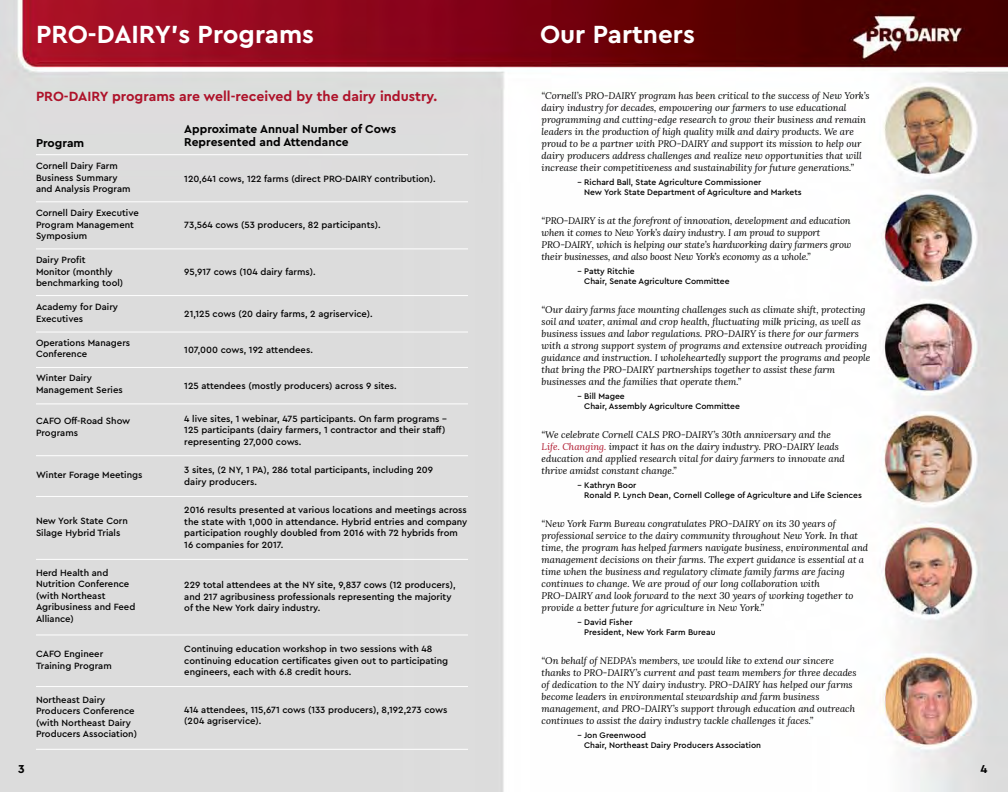
<style>
.page{position:relative;width:1008px;height:792px;background:#fff}
.page>*{position:absolute;margin:0;border:0;box-sizing:border-box;transform-origin:0 0}
.t1{font:700 26px "Cera PRO";color:#fff}
.t2{font:700 14px "Cera PRO";color:#ae132a}
.t3{font:700 12px/13px "Cera PRO";color:#000}
.t4{font:italic 9.5px/12px "Lora";color:#000}
.t5{font:500 9.5px/11.5px "Cera PRO";color:#000}
.t6{font:500 8.5px/10px "Cera PRO";color:#000}
.s1{color:#ae132a}
</style>
<div class="page">
<img style="left:0;top:0;width:1008px;height:792px">
<hr style="left:36px;top:154px;width:432px;height:1px;background:#fff">
<hr style="left:36px;top:201px;width:432px;height:1px;background:#fff">
<hr style="left:36px;top:248px;width:432px;height:1px;background:#fff">
<hr style="left:36px;top:295px;width:432px;height:1px;background:#fff">
<hr style="left:36px;top:332px;width:432px;height:1px;background:#fff">
<hr style="left:36px;top:367px;width:432px;height:1px;background:#fff">
<hr style="left:36px;top:403px;width:432px;height:1px;background:#fff">
<hr style="left:36px;top:559px;width:432px;height:1px;background:#fff">
<hr style="left:36px;top:455px;width:432px;height:1px;background:#fff">
<hr style="left:36px;top:496px;width:432px;height:1px;background:#fff">
<hr style="left:36px;top:634px;width:432px;height:1px;background:#fff">
<hr style="left:36px;top:686px;width:432px;height:1px;background:#fff">
<hr style="left:36px;top:749px;width:432px;height:1px;background:#fff">
<h1 class="t1" style="left:36px;top:17px;width:280px">PRO-DAIRY’s Programs</h1>
<h1 class="t1" style="left:540px;top:17px;width:156px">Our Partners</h1>
<h2 class="t2" style="left:36px;top:87px;width:403px">PRO-DAIRY programs are well-received by the dairy industry.</h2>
<p class="t3" style="left:36px;top:136px;width:50px">Program</p>
<p class="t5" style="left:36px;top:160px;width:96px">Cornell Dairy Farm<br>Business Summary and Analysis Program</p>
<p class="t5" style="left:36px;top:207px;width:104px">Cornell Dairy Executive<br>Program Management<br>Symposium</p>
<p class="t5" style="left:36px;top:254px;width:89px">Dairy Profit<br>Monitor (monthly benchmarking tool)</p>
<p class="t5" style="left:36px;top:301px;width:84px">Academy for Dairy<br>Executives</p>
<p class="t5" style="left:36px;top:336px;width:96px">Operations Managers<br>Conference</p>
<p class="t5" style="left:36px;top:372px;width:88px">Winter Dairy<br>Management Series</p>
<p class="t5" style="left:36px;top:415px;width:96px">CAFO Off-Road Show<br>Programs</p>
<p class="t5" style="left:36px;top:468px;width:108px">Winter Forage Meetings</p>
<p class="t5" style="left:36px;top:515px;width:93px">New York State Corn<br>Silage Hybrid Trials</p>
<p class="t5" style="left:36px;top:567px;width:101px">Herd Health and<br>Nutrition Conference (with Northeast<br>Agribusiness and Feed<br>Alliance)</p>
<p class="t5" style="left:36px;top:648px;width:77px">CAFO Engineer<br>Training Program</p>
<p class="t5" style="left:36px;top:694px;width:103px">Northeast Dairy<br>Producers Conference (with Northeast Dairy<br>Producers Association)</p>
<p class="t3" style="left:184px;top:122px;width:214px">Approximate Annual Number of Cows<br>Represented and Attendance</p>
<p class="t5" style="left:184px;top:172px;width:253px">120,641 cows, 122 farms (direct PRO-DAIRY contribution).</p>
<p class="t5" style="left:184px;top:218px;width:198px">73,564 cows (53 producers, 82 participants).</p>
<p class="t5" style="left:184px;top:266px;width:133px">95,917 cows (104 dairy farms).</p>
<p class="t5" style="left:184px;top:308px;width:190px">21,125 cows (20 dairy farms, 2 agriservice).</p>
<p class="t5" style="left:184px;top:344px;width:130px">107,000 cows, 192 attendees.</p>
<p class="t5" style="left:184px;top:379px;width:214px">125 attendees (mostly producers) across 9 sites.</p>
<p class="t5" style="left:184px;top:412px;width:264px">4 live sites, 1 webinar, 475 participants. On farm programs -<br>125 participants (dairy farmers, 1 contractor and their staff) representing 27,000 cows.</p>
<p class="t5" style="left:184px;top:464px;width:250px">3 sites, (2 NY, 1 PA), 286 total participants, including 209 dairy producers.</p>
<p class="t5" style="left:184px;top:504px;width:285px">2016 results presented at various locations and meetings across the state with 1,000 in attendance. Hybrid entries and company participation roughly doubled from 2016 with 72 hybrids from 16 companies for 2017.</p>
<p class="t5" style="left:184px;top:579px;width:273px">229 total attendees at the NY site, 9,837 cows (12 producers), and 217 agribusiness professionals representing the majority of the New York dairy industry.</p>
<p class="t5" style="left:184px;top:643px;width:265px">Continuing education workshop in two sessions with 48 continuing education certificates given out to participating engineers, each with 6.8 credit hours.</p>
<p class="t5" style="left:184px;top:703px;width:265px">414 attendees, 115,671 cows (133 producers), 8,192,273 cows (204 agriservice).</p>
<p class="t4" style="left:542px;top:90px;width:329px">“Cornell’s PRO-DAIRY program has been critical to the success of New York’s dairy industry for decades, empowering our farmers to use educational programming and cutting-edge research to grow their business and remain leaders in the production of high quality milk and dairy products. We are proud to be a partner with PRO-DAIRY and support its mission to help our dairy producers address challenges and realize new opportunities that will increase their competitiveness and sustainability for future generations.”</p>
<p class="t6" style="left:584px;top:177px;width:219px;text-indent:-7px">- Richard Ball, State Agriculture Commissioner<br>New York State Department of Agriculture and Markets</p>
<p class="t4" style="left:542px;top:215px;width:311px">“PRO-DAIRY is at the forefront of innovation, development and education when it comes to New York’s dairy industry. I am proud to support PRO-DAIRY, which is helping our state’s hardworking dairy farmers grow their businesses, and also boost New York’s economy as a whole.”</p>
<p class="t6" style="left:584px;top:266px;width:147px;text-indent:-7px">- Patty Ritchie<br>Chair, Senate Agriculture Committee</p>
<p class="t4" style="left:542px;top:304px;width:330px">“Our dairy farms face mounting challenges such as climate shift, protecting soil and water, animal and crop health, fluctuating milk pricing, as well as business issues and labor regulations. PRO-DAIRY is there for our farmers with a strong support system of programs and extensive outreach providing guidance and instruction. I wholeheartedly support the programs and people that bring the PRO-DAIRY partnerships together to assist these farm businesses and the families that operate them.”</p>
<p class="t6" style="left:584px;top:391px;width:157px;text-indent:-7px">- Bill Magee<br>Chair, Assembly Agriculture Committee</p>
<p class="t4" style="left:542px;top:429px;width:305px">“We celebrate Cornell CALS PRO-DAIRY’s 30th anniversary and the <span class="s1">Life. Changing.</span> impact it has on the dairy industry. PRO-DAIRY leads education and applied research vital for dairy farmers to innovate and thrive amidst constant change.”</p>
<p class="t6" style="left:584px;top:480px;width:279px;text-indent:-7px">- Kathryn Boor<br>Ronald P. Lynch Dean, Cornell College of Agriculture and Life Sciences</p>
<p class="t4" style="left:542px;top:518px;width:328px">“New York Farm Bureau congratulates PRO-DAIRY on its 30 years of professional service to the dairy community throughout New York. In that time, the program has helped farmers navigate business, environmental and management decisions on their farms. The expert guidance is essential at a time when the business and regulatory climate family farms are facing continues to change. We are proud of our long collaboration with PRO-DAIRY and look forward to the next 30 years of working together to provide a better future for agriculture in New York.”</p>
<p class="t6" style="left:584px;top:617px;width:133px;text-indent:-7px">- David Fisher<br>President, New York Farm Bureau</p>
<p class="t4" style="left:542px;top:655px;width:316px">“On behalf of NEDPA’s members, we would like to extend our sincere thanks to PRO-DAIRY’s current and past team members for three decades of dedication to the NY dairy industry. PRO-DAIRY has helped our farms become leaders in environmental stewardship and farm business management, and PRO-DAIRY’s support through education and outreach continues to assist the dairy industry tackle challenges it faces.”</p>
<p class="t6" style="left:584px;top:730px;width:179px;text-indent:-6px">- Jon Greenwood<br>Chair, Northeast Dairy Producers Association</p>
<p class="t3" style="left:18px;top:762px;width:8px">3</p>
<p class="t3" style="left:981px;top:762px;width:8px">4</p>
</div>
